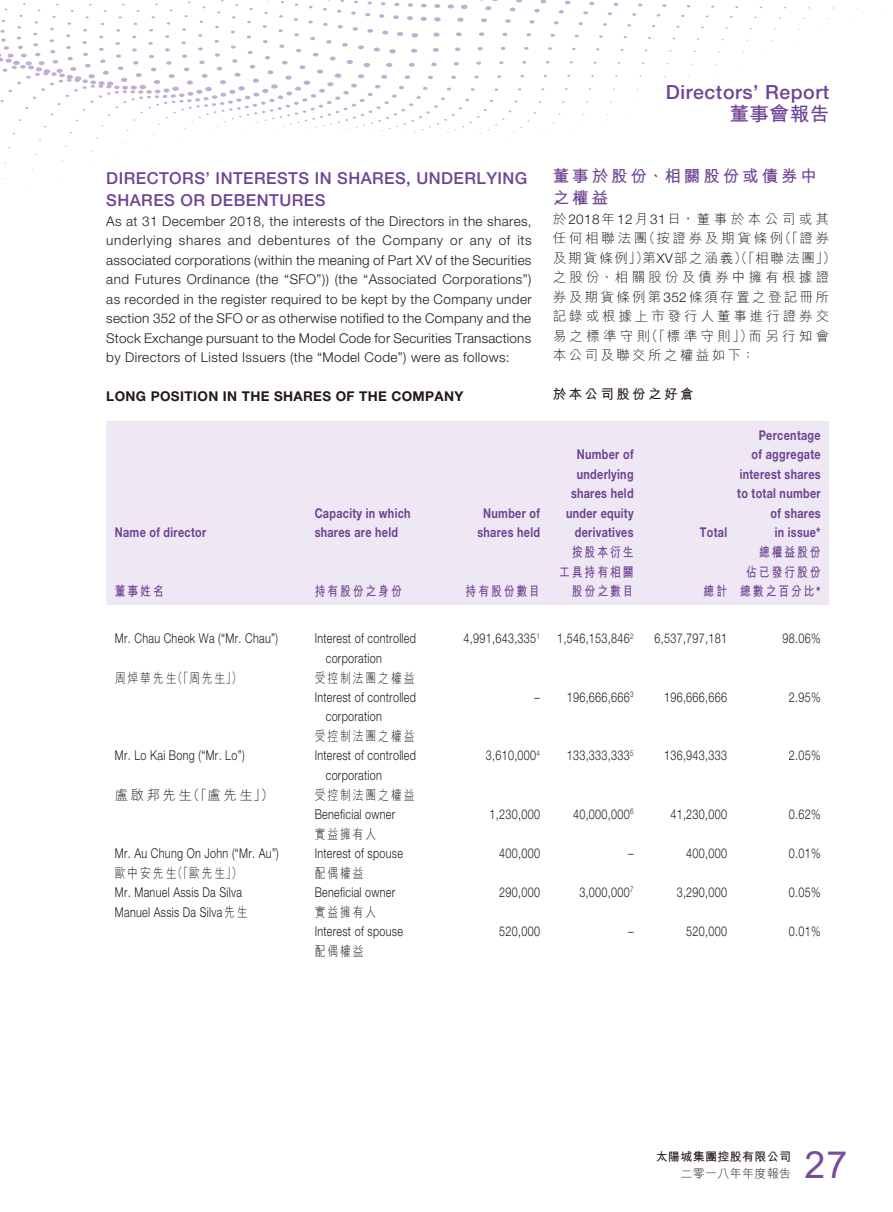
<style>
.page{position:relative;width:893px;height:1212px;background:#fff}
.page>*{position:absolute;margin:0;border:0;box-sizing:border-box;transform-origin:0 0}
.t1{font:37.5px "Arial";color:#774d99}
.t2{font:500 19.5px "Helvetica Neue LT Std";letter-spacing:.03em;color:#6f4394}
.t3{font:700 19.5px "M Hei HK";letter-spacing:.03em;color:#6f4394}
._01_Head1{font:500 16.5px/22.5px "Helvetica Neue LT Std";letter-spacing:.03em;color:#6f4394}
._21_C_Head1{font:700 16.5px/22.5px "M Hei HK";letter-spacing:.18em;color:#6f4394}
._50_Table{font:300 13.5px "Helvetica Neue LT Std";letter-spacing:.03em;color:#231916;scale:.8 1}
._00_Body{font:300 13.5px/19.5px "Helvetica Neue LT Std";letter-spacing:.03em;color:#231916;text-align:justify}
._50_Table-2{font:700 13.5px "Helvetica Neue LT Std";letter-spacing:.03em;color:#6f4394;scale:.8 1}
._20_C_Body{font:300 13.5px/19.5px "M Hei HK";letter-spacing:.215em;color:#231916}
._50_Table-3{font:300 13.5px "M Hei HK";letter-spacing:.18em;color:#231916;scale:.8 1}
._50_Table-4{font:700 13.5px "M Hei HK";letter-spacing:.18em;color:#6f4394;scale:.8 1}
._02_Head2{font:700 13.5px "Helvetica Neue LT Std";letter-spacing:.03em;color:#231916}
._50_Table-5{font:300 13.5px "M Hei HK";letter-spacing:.18em;color:#231916}
._22_C_Head2{font:700 13.5px "M Hei HK";letter-spacing:.18em;color:#231916}
.t4{font:700 12px "M Hei HK";letter-spacing:.03em;color:#231916}
.t5{font:300 12px "M Hei HK";letter-spacing:.03em;color:#231916}
.s1{font-family:"Helvetica Neue LT Std"}
.s2{font-family:"M Hei HK"}
</style>
<div class="page">
<svg style="left:34px;top:4px;width:641px;height:93px"></svg>
<svg style="left:8px;top:3px;width:644px;height:91px"></svg>
<svg style="left:8px;top:2px;width:621px;height:89px"></svg>
<svg style="left:8px;top:2px;width:607px;height:83px"></svg>
<svg style="left:3px;top:1px;width:599px;height:77px"></svg>
<svg style="left:0;top:0;width:588px;height:71px"></svg>
<div style="left:106px;top:421px;width:723px;height:184px;background:#ede8f3"></div>
<h2 class="t2" style="left:666px;top:80px;width:165px">Directors’ Report</h2>
<h2 class="t3" style="left:729px;top:100px;width:101px">董事會報告</h2>
<p class="_01_Head1" style="left:106px;top:166px;width:423px">DIRECTORS’ INTERESTS IN SHARES, UNDERLYING<br>SHARES OR DEBENTURES</p>
<p class="_00_Body" style="left:106px;top:211px;width:427px">As at 31 December 2018, the interests of the Directors in the shares, underlying shares and debentures of the Company or any of its associated corporations (within the meaning of Part XV of the Securities and Futures Ordinance (the “SFO”)) (the “Associated Corporations”) as recorded in the register required to be kept by the Company under section 352 of the SFO or as otherwise notified to the Company and the Stock Exchange pursuant to the Model Code for Securities Transactions by Directors of Listed Issuers (the “Model Code”) were as follows:</p>
<p class="_02_Head2" style="left:106px;top:388px;width:359px">LONG POSITION IN THE SHARES OF THE COMPANY</p>
<p class="_50_Table-2" style="left:115px;top:524px;width:116px">Name of director</p>
<p class="_50_Table-2" style="left:315px;top:504px;width:122px">Capacity in which</p>
<p class="_50_Table-2" style="left:315px;top:524px;width:106px">shares are held</p>
<p class="_50_Table-2" style="left:483px;top:504px;width:73px">Number of</p>
<p class="_50_Table-2" style="left:477px;top:524px;width:80px">shares held</p>
<p class="_50_Table-4" style="left:115px;top:581px;width:63px">董事姓名</p>
<p class="_50_Table-4" style="left:315px;top:581px;width:110px">持有股份之身份</p>
<p class="_50_Table-4" style="left:466px;top:581px;width:95px">持有股份數目</p>
<p class="_21_C_Head1" style="left:553px;top:163px;width:266px">董事於股份、相關股份或債券中之權益</p>
<p class="_20_C_Body" style="left:553px;top:209px;width:285px">於<span class="s1">2018</span>年<span class="s1">12</span>月<span class="s1">31</span>日，董事於本公司或其任何相聯法團（按證券及期貨條例（「證券及期貨條例」）第<span class="s1">XV</span>部之涵義）（「相聯法團」）之股份、相關股份及債券中擁有根據證券及期貨條例第<span class="s1">352</span>條須存置之登記冊所記錄或根據上市發行人董事進行證券交易之標準守則（「標準守則」）而另行知會本公司及聯交所之權益如下：</p>
<p class="_22_C_Head2" style="left:553px;top:385px;width:142px">於本公司股份之好倉</p>
<p class="_50_Table-2" style="left:577px;top:446px;width:73px">Number of</p>
<p class="_50_Table-2" style="left:577px;top:465px;width:72px">underlying</p>
<p class="_50_Table-2" style="left:571px;top:485px;width:80px">shares held</p>
<p class="_50_Table-2" style="left:566px;top:504px;width:86px">under equity</p>
<p class="_50_Table-2" style="left:575px;top:524px;width:75px">derivatives</p>
<p class="_50_Table-2" style="left:700px;top:524px;width:35px">Total</p>
<p class="_50_Table-4" style="left:572px;top:542px;width:79px">按股本衍生</p>
<p class="_50_Table-4" style="left:559px;top:562px;width:95px">工具持有相關</p>
<p class="_50_Table-4" style="left:572px;top:581px;width:79px">股份之數目</p>
<p class="_50_Table-4" style="left:704px;top:581px;width:31px">總計</p>
<p class="_50_Table-2" style="left:759px;top:426px;width:79px">Percentage</p>
<p class="_50_Table-2" style="left:752px;top:446px;width:88px">of aggregate</p>
<p class="_50_Table-2" style="left:740px;top:465px;width:103px">interest shares</p>
<p class="_50_Table-2" style="left:737px;top:485px;width:106px">to total number</p>
<p class="_50_Table-2" style="left:770px;top:504px;width:64px">of shares</p>
<p class="_50_Table-2" style="left:775px;top:524px;width:59px">in issue*</p>
<p class="_50_Table-4" style="left:759px;top:542px;width:79px">總權益股份</p>
<p class="_50_Table-4" style="left:746px;top:562px;width:95px">佔已發行股份</p>
<p class="_50_Table-4" style="left:740px;top:581px;width:102px">總數之百分比<span class="s1">*</span></p>
<p class="_50_Table" style="left:115px;top:630px;width:206px">Mr. Chau Cheok Wa (“Mr. Chau”)</p>
<p class="_50_Table" style="left:315px;top:630px;width:128px">Interest of controlled</p>
<p class="_50_Table" style="left:326px;top:649px;width:72px">corporation</p>
<p class="_50_Table-3" style="left:115px;top:671px;width:161px">周焯華先生（「周先生」）</p>
<p class="_50_Table-3" style="left:315px;top:671px;width:126px">受控制法團之權益</p>
<p class="_50_Table" style="left:315px;top:688px;width:128px">Interest of controlled</p>
<p class="_50_Table" style="left:326px;top:708px;width:72px">corporation</p>
<p class="_50_Table-3" style="left:315px;top:729px;width:126px">受控制法團之權益</p>
<p class="_50_Table" style="left:115px;top:747px;width:164px">Mr. Lo Kai Bong (“Mr. Lo”)</p>
<p class="_50_Table" style="left:315px;top:747px;width:128px">Interest of controlled</p>
<p class="_50_Table" style="left:326px;top:766px;width:72px">corporation</p>
<p class="_50_Table" style="left:464px;top:630px;width:97px">4,991,643,335<sup>1</sup></p>
<p class="_50_Table" style="left:557px;top:630px;width:97px">1,546,153,846<sup>2</sup></p>
<p class="_50_Table" style="left:654px;top:630px;width:92px">6,537,797,181</p>
<p class="_50_Table" style="left:783px;top:630px;width:49px">98.06%</p>
<p class="_50_Table" style="left:535px;top:688px;width:8px">–</p>
<p class="_50_Table" style="left:567px;top:688px;width:85px">196,666,666<sup>3</sup></p>
<p class="_50_Table" style="left:664px;top:688px;width:80px">196,666,666</p>
<p class="_50_Table" style="left:789px;top:688px;width:41px">2.95%</p>
<p class="_50_Table" style="left:486px;top:747px;width:69px">3,610,000<sup>4</sup></p>
<p class="_50_Table" style="left:567px;top:747px;width:85px">133,333,333<sup>5</sup></p>
<p class="_50_Table" style="left:664px;top:747px;width:80px">136,943,333</p>
<p class="_50_Table" style="left:789px;top:747px;width:41px">2.05%</p>
<p class="_50_Table-5" style="left:115px;top:788px;width:161px">盧啟邦先生（「盧先生」）</p>
<p class="_50_Table-3" style="left:315px;top:788px;width:126px">受控制法團之權益</p>
<p class="_50_Table" style="left:315px;top:805px;width:102px">Beneficial owner</p>
<p class="_50_Table" style="left:490px;top:805px;width:65px">1,230,000</p>
<p class="_50_Table" style="left:573px;top:805px;width:77px">40,000,000<sup>6</sup></p>
<p class="_50_Table" style="left:670px;top:805px;width:72px">41,230,000</p>
<p class="_50_Table" style="left:789px;top:805px;width:41px">0.62%</p>
<p class="_50_Table-3" style="left:315px;top:827px;width:79px">實益擁有人</p>
<p class="_50_Table" style="left:115px;top:844px;width:207px">Mr. Au Chung On John (“Mr. Au”)</p>
<p class="_50_Table" style="left:315px;top:844px;width:112px">Interest of spouse</p>
<p class="_50_Table" style="left:499px;top:844px;width:53px">400,000</p>
<p class="_50_Table" style="left:628px;top:844px;width:8px">–</p>
<p class="_50_Table" style="left:686px;top:844px;width:53px">400,000</p>
<p class="_50_Table" style="left:789px;top:844px;width:41px">0.01%</p>
<p class="_50_Table-3" style="left:115px;top:866px;width:161px">歐中安先生（「歐先生」）</p>
<p class="_50_Table-3" style="left:315px;top:866px;width:63px">配偶權益</p>
<p class="_50_Table" style="left:115px;top:883px;width:161px">Mr. Manuel Assis Da Silva</p>
<p class="_50_Table" style="left:315px;top:883px;width:102px">Beneficial owner</p>
<p class="_50_Table" style="left:499px;top:883px;width:53px">290,000</p>
<p class="_50_Table" style="left:579px;top:883px;width:69px">3,000,000<sup>7</sup></p>
<p class="_50_Table" style="left:677px;top:883px;width:65px">3,290,000</p>
<p class="_50_Table" style="left:789px;top:883px;width:41px">0.05%</p>
<p class="_50_Table" style="left:115px;top:904px;width:167px">Manuel Assis Da Silva<span class="s2">先生</span></p>
<p class="_50_Table-3" style="left:315px;top:905px;width:79px">實益擁有人</p>
<p class="_50_Table" style="left:315px;top:922px;width:112px">Interest of spouse</p>
<p class="_50_Table" style="left:499px;top:922px;width:53px">520,000</p>
<p class="_50_Table" style="left:628px;top:922px;width:8px">–</p>
<p class="_50_Table" style="left:686px;top:922px;width:53px">520,000</p>
<p class="_50_Table" style="left:789px;top:922px;width:41px">0.01%</p>
<p class="_50_Table-3" style="left:315px;top:944px;width:63px">配偶權益</p>
<p class="t4" style="left:656px;top:1148px;width:137px">太陽城集團控股有限公司</p>
<p class="t5" style="left:680px;top:1167px;width:112px">二零一八年年度報告</p>
<h1 class="t1" style="left:804px;top:1139px;width:44px">27</h1>
</div>
